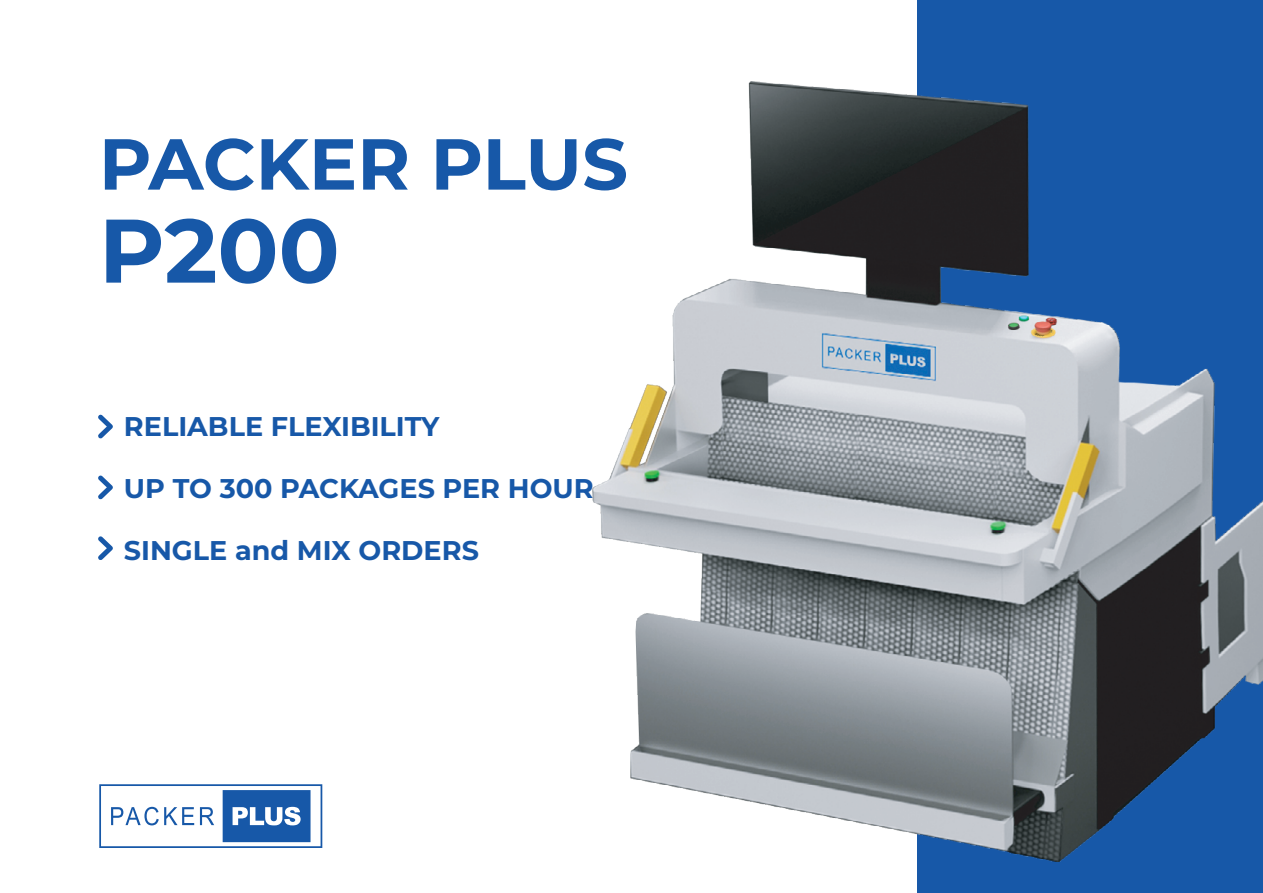
<style>
.page{position:relative;width:1263px;height:893px;background:#fff}
.page>*{position:absolute;margin:0;border:0;box-sizing:border-box;transform-origin:0 0}
.t1{font:100 90px "Montserrat";color:#1758a8}
.t2{font:100 72px "Montserrat";letter-spacing:-.005em;color:#1758a8}
.t3{font:100 27px "Montserrat";color:#1758a8}
</style>
<div class="page">
<div style="left:918px;top:0;width:345px;height:893px;background:#1758a8"></div>
<svg style="left:99px;top:784px;width:223px;height:64px"></svg>
<img style="left:593px;top:81px;width:670px;height:781px">
<svg style="left:98px;top:536px;width:15px;height:24px"></svg>
<svg style="left:98px;top:414px;width:15px;height:25px"></svg>
<svg style="left:98px;top:475px;width:15px;height:24px"></svg>
<h2 class="t2" style="left:99px;top:116px;width:531px">PACKER PLUS</h2>
<h1 class="t1" style="left:99px;top:191px;width:242px">P200</h1>
<p class="t3" style="left:124px;top:409px;width:317px">RELIABLE FLEXIBILITY</p>
<p class="t3" style="left:124px;top:471px;width:471px">UP TO 300 PACKAGES PER HOUR</p>
<p class="t3" style="left:124px;top:532px;width:356px">SINGLE and MIX ORDERS</p>
</div>
